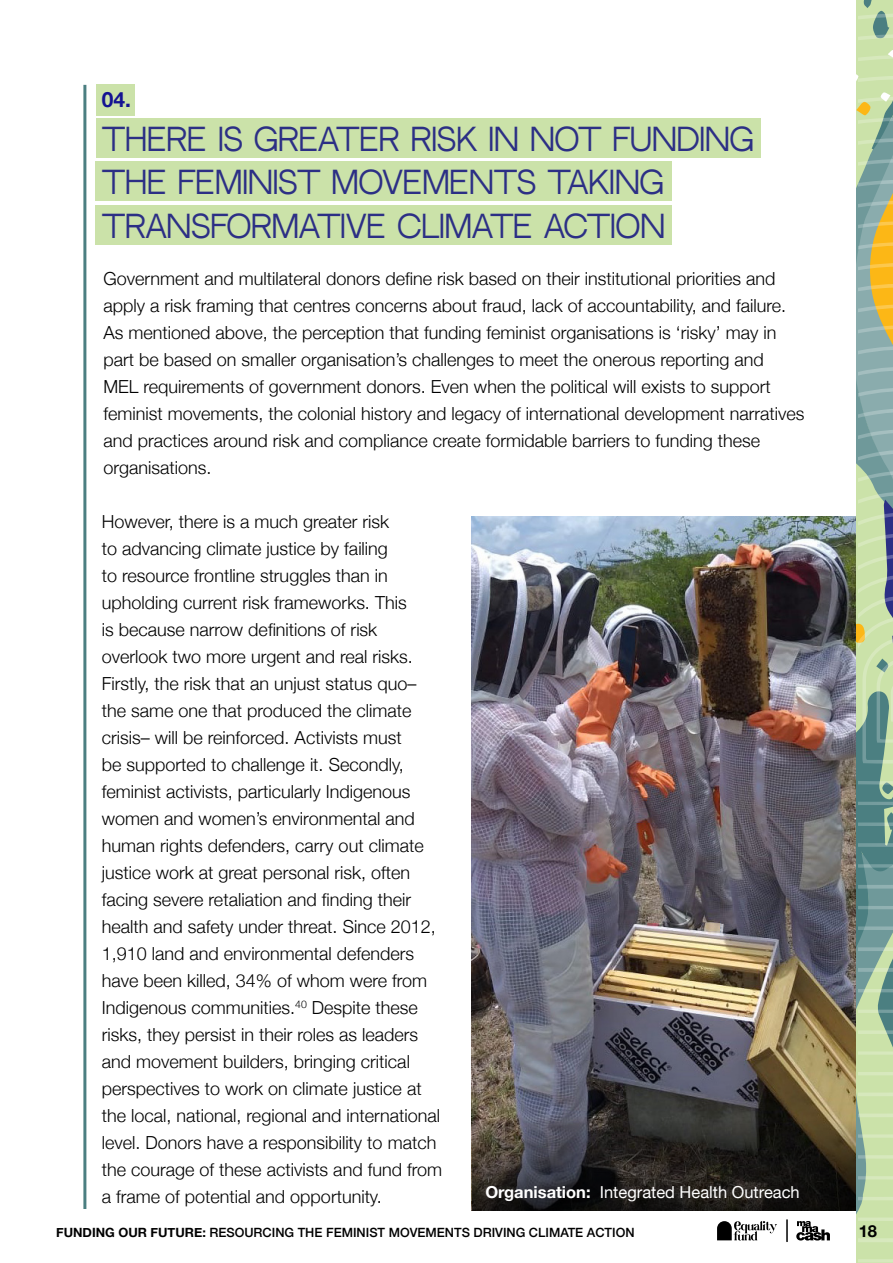
<style>
.page{position:relative;width:893px;height:1263px;background:#fff}
.page>*{position:absolute;margin:0;border:0;box-sizing:border-box;transform-origin:0 0}
.t1{font:30px/43.5px "Neutral Face";color:#2c2f85}
.t2{font:700 21px "Helvetica Neue";color:#141392}
.t3{font:300 18px/27px "Helvetica Neue";color:#000}
.t4{font:16.5px "Helvetica Neue";color:#fff}
.t5{font:700 16.5px "Helvetica Neue";color:#000}
.t6{font:500 12.75px "Helvetica Neue";color:#000}
.s1{font-weight:700}
</style>
<div class="page">
<svg style="left:796px;top:1221px;width:34px;height:19px"></svg>
<svg style="left:717px;top:1221px;width:60px;height:19px"></svg>
<svg style="left:787px;top:1220px;width:1px;height:22px"></svg>
<div style="left:96px;top:119px;width:664px;height:39px;background:#cbe2a9"></div>
<div style="left:96px;top:161px;width:576px;height:40px;background:#cbe2a9"></div>
<div style="left:96px;top:205px;width:576px;height:40px;background:#cbe2a9"></div>
<div style="left:96px;top:85px;width:38px;height:31px;background:#cbe2a9"></div>
<hr style="left:83px;top:85px;width:3px;height:1124px;background:#4b7f81">
<img style="left:472px;top:516px;width:384px;height:604px">
<svg style="left:472px;top:1120px;width:384px;height:90px;background:#2b2825"></svg>
<svg style="left:856px;top:0;width:37px;height:1263px;background:#a2bc9c"></svg>
<p class="t2" style="left:102px;top:83px;width:31px">04.</p>
<h1 class="t1" style="left:102px;top:116px;width:654px">THERE IS GREATER RISK IN NOT FUNDING<br>THE FEMINIST MOVEMENTS TAKING<br>TRANSFORMATIVE CLIMATE ACTION</h1>
<p class="t3" style="left:103px;top:264px;width:703px">Government and multilateral donors define risk based on their institutional priorities and apply a risk framing that centres concerns about fraud, lack of accountability, and failure.<br>As mentioned above, the perception that funding feminist organisations is ‘risky’ may in part be based on smaller organisation’s challenges to meet the onerous reporting and<br>MEL requirements of government donors. Even when the political will exists to support feminist movements, the colonial history and legacy of international development narratives and practices around risk and compliance create formidable barriers to funding these organisations.</p>
<p class="t3" style="left:102px;top:507px;width:342px">However, there is a much greater risk<br>to advancing climate justice by failing<br>to resource frontline struggles than in upholding current risk frameworks. This<br>is because narrow definitions of risk overlook two more urgent and real risks.<br>Firstly, the risk that an unjust status quo– the same one that produced the climate crisis– will be reinforced. Activists must<br>be supported to challenge it. Secondly, feminist activists, particularly Indigenous women and women’s environmental and human rights defenders, carry out climate justice work at great personal risk, often facing severe retaliation and finding their health and safety under threat. Since 2012, 1,910 land and environmental defenders have been killed, 34% of whom were from Indigenous communities.<sup>40</sup> Despite these risks, they persist in their roles as leaders and movement builders, bringing critical perspectives to work on climate justice at the local, national, regional and international level. Donors have a responsibility to match the courage of these activists and fund from a frame of potential and opportunity.</p>
<p class="t4" style="left:485px;top:1181px;width:316px"><span class="s1">Organisation:</span> Integrated Health Outreach</p>
<p class="t6" style="left:56px;top:1222px;width:580px"><span class="s1">FUNDING OUR FUTURE:</span> RESOURCING THE FEMINIST MOVEMENTS DRIVING CLIMATE ACTION</p>
<p class="t5" style="left:859px;top:1218px;width:20px">18</p>
</div>
